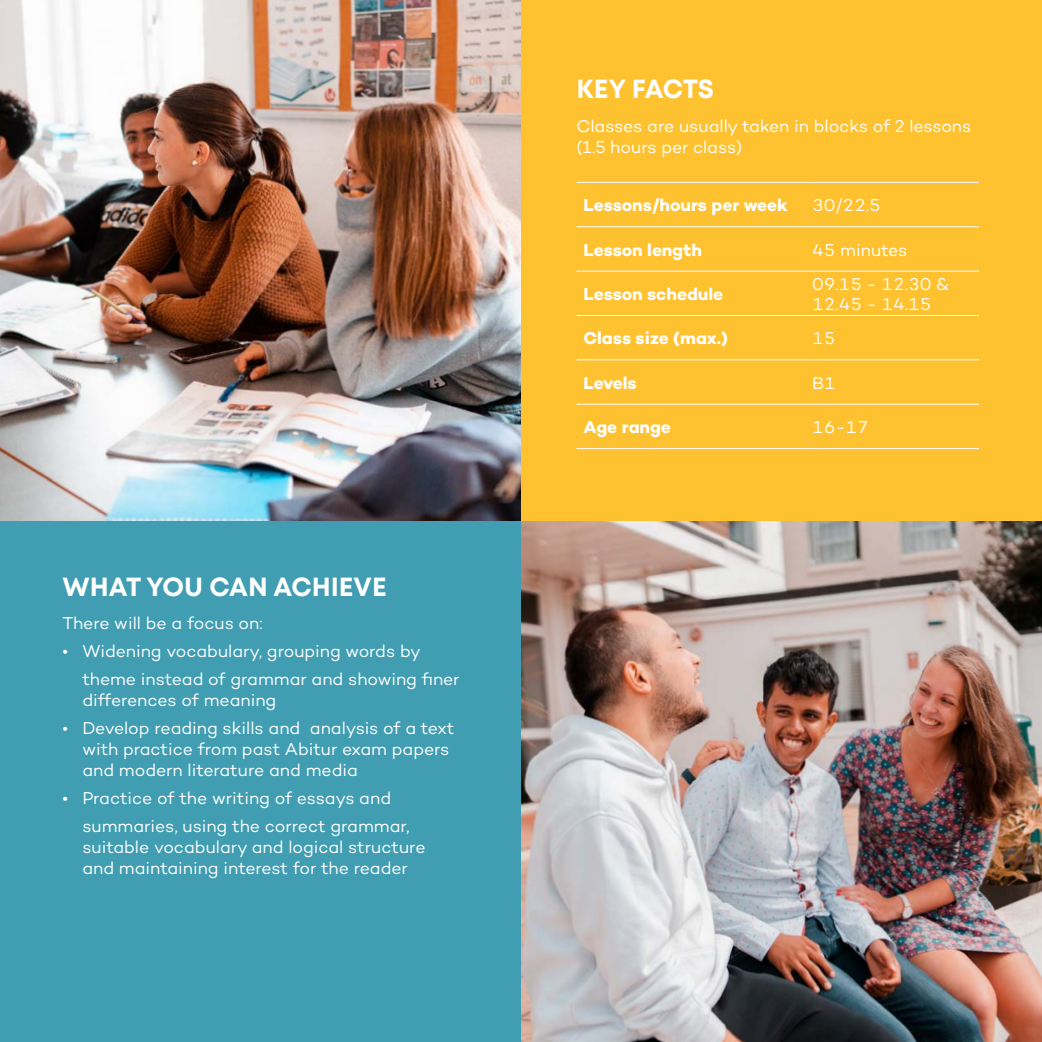
<style>
.page{position:relative;width:1042px;height:1042px;background:#fff}
.page>*{position:absolute;margin:0;border:0;box-sizing:border-box;transform-origin:0 0}
.t1{font:700 26.25px "Mont";color:#fff}
.Cell{font:17.5px/21px "Campton";color:#fff}
.Row_Label{font:700 17.5px "Campton";letter-spacing:-.005em;color:#fff}
</style>
<div class="page">
<div style="left:0;top:516px;width:539px;height:526px;background:#409db2"></div>
<img style="left:521px;top:521px;width:521px;height:521px">
<div style="left:521px;top:0;width:521px;height:521px;background:#fec231"></div>
<hr style="left:576px;top:182px;width:236px;height:1px;background:#fff">
<hr style="left:812px;top:182px;width:167px;height:1px;background:#fff">
<hr style="left:576px;top:226px;width:236px;height:1px;background:#fff">
<hr style="left:812px;top:226px;width:167px;height:1px;background:#fff">
<hr style="left:576px;top:271px;width:236px;height:1px;background:#fff">
<hr style="left:812px;top:271px;width:167px;height:1px;background:#fff">
<hr style="left:576px;top:315px;width:236px;height:1px;background:#fff">
<hr style="left:812px;top:315px;width:167px;height:1px;background:#fff">
<hr style="left:576px;top:359px;width:236px;height:1px;background:#fff">
<hr style="left:812px;top:359px;width:167px;height:1px;background:#fff">
<hr style="left:576px;top:404px;width:236px;height:1px;background:#fff">
<hr style="left:812px;top:404px;width:167px;height:1px;background:#fff">
<hr style="left:576px;top:448px;width:236px;height:1px;background:#fff">
<hr style="left:812px;top:448px;width:167px;height:1px;background:#fff">
<img style="left:0;top:0;width:521px;height:521px">
<p class="t1" style="left:63px;top:569px;width:326px">WHAT YOU CAN ACHIEVE</p>
<p class="Cell" style="left:63px;top:612px;width:202px">There will be a focus on:</p>
<p class="Cell" style="left:82px;top:636px;width:379px;line-height:28px;text-indent:-20px">• Widening vocabulary, grouping words by theme instead of grammar and showing finer</p>
<p class="Cell" style="left:82px;top:689px;width:195px">differences of meaning</p>
<p class="Cell" style="left:82px;top:717px;width:373px;text-indent:-20px">• Develop reading skills and analysis of a text with practice from past Abitur exam papers and modern literature and media</p>
<p class="Cell" style="left:82px;top:783px;width:329px;line-height:28px;text-indent:-20px">• Practice of the writing of essays and summaries, using the correct grammar,</p>
<p class="Cell" style="left:82px;top:836px;width:345px">suitable vocabulary and logical structure and maintaining interest for the reader</p>
<p class="t1" style="left:576px;top:72px;width:139px">KEY FACTS</p>
<p class="Cell" style="left:576px;top:115px;width:396px">Classes are usually taken in blocks of 2 lessons (1.5 hours per class)</p>
<p class="Row_Label" style="left:583px;top:194px;width:206px">Lessons/hours per week</p>
<p class="Cell" style="left:812px;top:194px;width:70px">30/22.5</p>
<p class="Row_Label" style="left:583px;top:238px;width:120px">Lesson length</p>
<p class="Cell" style="left:812px;top:239px;width:97px">45 minutes</p>
<p class="Row_Label" style="left:583px;top:283px;width:141px">Lesson schedule</p>
<p class="Cell" style="left:812px;top:274px;width:138px;line-height:19.2px">09.15 - 12.30 &amp;<br>12.45 - 14.15</p>
<p class="Row_Label" style="left:583px;top:327px;width:146px">Class size (max.)</p>
<p class="Cell" style="left:812px;top:328px;width:25px">15</p>
<p class="Row_Label" style="left:583px;top:372px;width:55px">Levels</p>
<p class="Cell" style="left:812px;top:372px;width:25px">B1</p>
<p class="Row_Label" style="left:583px;top:416px;width:89px">Age range</p>
<p class="Cell" style="left:812px;top:416px;width:58px">16-17</p>
</div>
